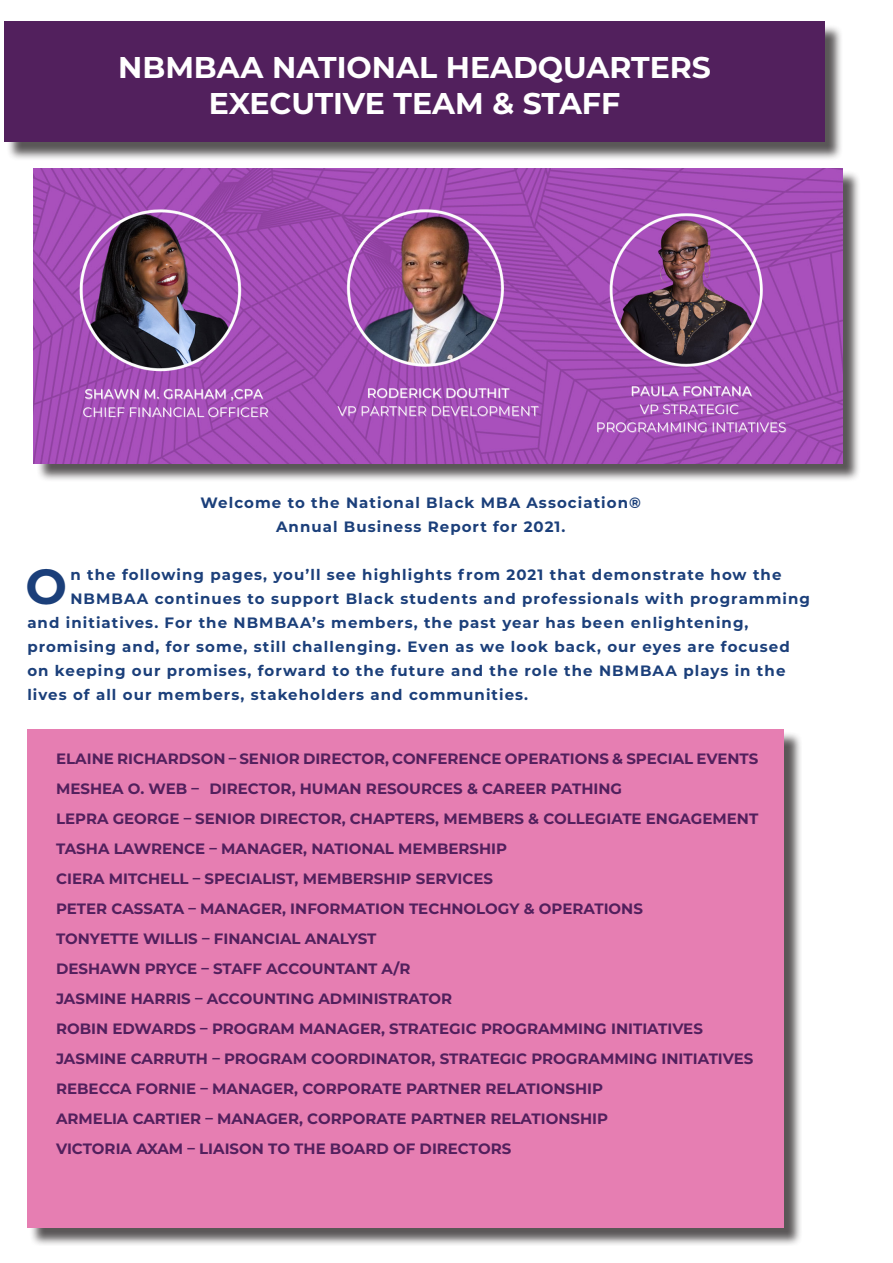
<style>
.page{position:relative;width:893px;height:1263px;background:#fff}
.page>*{position:absolute;margin:0;border:0;box-sizing:border-box;transform-origin:0 0}
.t1{font:700 49.35px "Montserrat";color:#1b3f7a}
.t2{font:700 30px "Montserrat";color:#fff}
.t3{font:700 15px "Montserrat";color:#52205d}
.t4{font:700 15px "Montserrat";letter-spacing:.07em;color:#1b3f7a}
</style>
<div class="page">
<div style="left:30px;top:731px;width:773px;height:515px;background:#231f20;opacity:.75"></div>
<div style="left:27px;top:729px;width:757px;height:499px;background:#e67eb2"></div>
<div style="left:36px;top:170px;width:825px;height:312px;background:#231f20;opacity:.75"></div>
<img style="left:33px;top:168px;width:809px;height:296px">
<div style="left:7px;top:24px;width:837px;height:137px;background:#231f20;opacity:.75"></div>
<div style="left:4px;top:21px;width:821px;height:121px;background:#52205d"></div>
<p class="t2" style="left:118px;top:46px;width:594px">NBMBAA NATIONAL HEADQUARTERS</p>
<p class="t2" style="left:209px;top:82px;width:413px">EXECUTIVE TEAM &amp; STAFF</p>
<p class="t4" style="left:201px;top:492px;width:442px">Welcome to the National Black MBA Association®</p>
<p class="t4" style="left:276px;top:516px;width:291px">Annual Business Report for 2021.</p>
<p class="t1" style="left:25px;top:551px;width:43px">O</p>
<p class="t4" style="left:70px;top:564px;width:713px">n the following pages, you’ll see highlights from 2021 that demonstrate how the</p>
<p class="t4" style="left:70px;top:588px;width:741px">NBMBAA continues to support Black students and professionals with programming</p>
<p class="t4" style="left:27px;top:612px;width:723px">and initiatives. For the NBMBAA’s members, the past year has been enlightening,</p>
<p class="t4" style="left:27px;top:636px;width:764px">promising and, for some, still challenging. Even as we look back, our eyes are focused</p>
<p class="t4" style="left:27px;top:660px;width:760px">on keeping our promises, forward to the future and the role the NBMBAA plays in the</p>
<p class="t4" style="left:27px;top:684px;width:502px">lives of all our members, stakeholders and communities.</p>
<p class="t3" style="left:56px;top:748px;width:704px">ELAINE RICHARDSON – SENIOR DIRECTOR, CONFERENCE OPERATIONS &amp; SPECIAL EVENTS</p>
<p class="t3" style="left:56px;top:778px;width:568px">MESHEA O. WEB – DIRECTOR, HUMAN RESOURCES &amp; CAREER PATHING</p>
<p class="t3" style="left:56px;top:808px;width:704px">LEPRA GEORGE – SENIOR DIRECTOR, CHAPTERS, MEMBERS &amp; COLLEGIATE ENGAGEMENT</p>
<p class="t3" style="left:56px;top:838px;width:453px">TASHA LAWRENCE – MANAGER, NATIONAL MEMBERSHIP</p>
<p class="t3" style="left:56px;top:868px;width:438px">CIERA MITCHELL – SPECIALIST, MEMBERSHIP SERVICES</p>
<p class="t3" style="left:56px;top:898px;width:588px">PETER CASSATA – MANAGER, INFORMATION TECHNOLOGY &amp; OPERATIONS</p>
<p class="t3" style="left:56px;top:928px;width:322px">TONYETTE WILLIS – FINANCIAL ANALYST</p>
<p class="t3" style="left:56px;top:958px;width:356px">DESHAWN PRYCE – STAFF ACCOUNTANT A/R</p>
<p class="t3" style="left:56px;top:988px;width:398px">JASMINE HARRIS – ACCOUNTING ADMINISTRATOR</p>
<p class="t3" style="left:56px;top:1018px;width:648px">ROBIN EDWARDS – PROGRAM MANAGER, STRATEGIC PROGRAMMING INITIATIVES</p>
<p class="t3" style="left:56px;top:1048px;width:699px">JASMINE CARRUTH – PROGRAM COORDINATOR, STRATEGIC PROGRAMMING INITIATIVES</p>
<p class="t3" style="left:56px;top:1078px;width:549px">REBECCA FORNIE – MANAGER, CORPORATE PARTNER RELATIONSHIP</p>
<p class="t3" style="left:56px;top:1108px;width:553px">ARMELIA CARTIER – MANAGER, CORPORATE PARTNER RELATIONSHIP</p>
<p class="t3" style="left:56px;top:1138px;width:457px">VICTORIA AXAM – LIAISON TO THE BOARD OF DIRECTORS</p>
</div>
